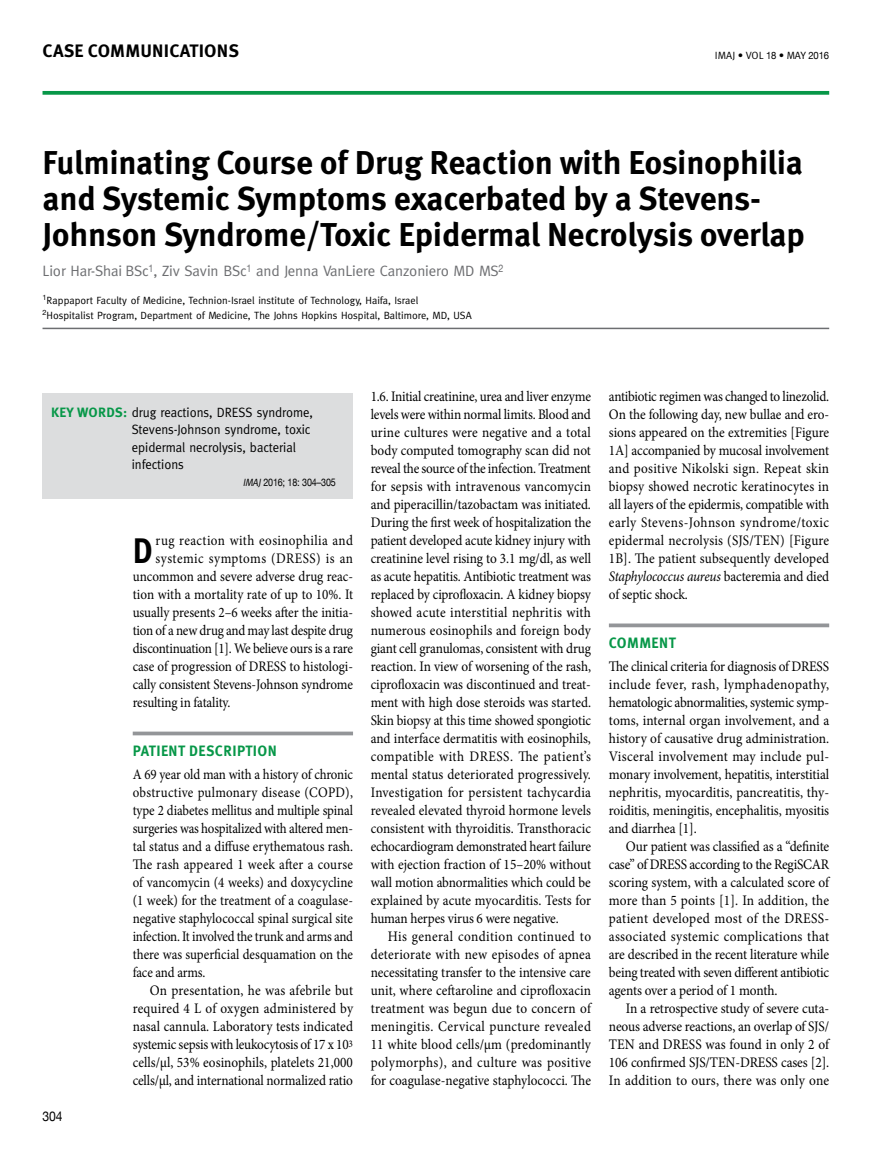
<style>
.page{position:relative;width:893px;height:1149px;background:#fff}
.page>*{position:absolute;margin:0;border:0;box-sizing:border-box;transform-origin:0 0}
.t1{font:700 35.4px "Meta Pro";color:#000;scale:.9 1}
.t2{font:700 33px/36px "Meta Pro";letter-spacing:-.01em;color:#000}
.t3{font:700 18px "Meta Pro";letter-spacing:.01em;color:#000}
.t4{font:15px "Meta";letter-spacing:-.01em;color:#6d6e71}
.t5{font:700 15px "Meta Pro";color:#079748;scale:.95 1}
.t6{font:14.55px/18px "Minion Pro";letter-spacing:-.005em;color:#000;text-align:justify;scale:.91 1}
.t7{font:14.55px/18px "Minion Pro";letter-spacing:-.005em;color:#000;text-align:justify;scale:.92 1}
.t8{font:14.55px/18px "Minion Pro";letter-spacing:-.005em;color:#000;text-align:justify;scale:.89 1}
.t9{font:14.55px "Minion Pro";letter-spacing:-.005em;color:#000;scale:.9 1}
.t10{font:14.55px "Minion Pro";letter-spacing:.03em;color:#000;scale:.9 1}
.t11{font:14.55px "Minion Pro";letter-spacing:.035em;color:#000;scale:.9 1}
.t12{font:13.5px/17.2px "Meta";letter-spacing:-.005em;color:#000;scale:.95 1}
.t13{font:13.5px "Helvetica Neue";color:#000;scale:.9 1}
.t14{font:10.5px/15px "Meta";color:#000}
.t15{font:10.5px "Helvetica Neue";letter-spacing:-.02em;color:#000;scale:.85 1}
.t16{font:10.5px "Meta Pro";letter-spacing:.01em;color:#000}
.s1{font-family:"Helvetica Neue";font-size:10.2px}
.s2{font-family:"Meta"}
.s3{font-family:"Meta Pro";font-weight:700;color:#079748}
.s4{font-family:"Meta";font-style:italic}
.s5{font-size:10.2px}
.s6{font-style:italic}
</style>
<div class="page">
<svg style="left:43px;top:91px;width:786px;height:4px;background:#189e54"></svg>
<div style="left:43px;top:393px;width:310px;height:106px;background:#dcddde"></div>
<svg style="left:133px;top:731px;width:220px;height:4px"></svg>
<svg style="left:609px;top:623px;width:220px;height:4px"></svg>
<hr style="left:43px;top:327px;width:786px;height:2px;background:#6d6e71">
<p class="t3" style="left:43px;top:39px;width:198px">Case Communications</p>
<p class="t16" style="left:715px;top:49px;width:116px">IMAJ • VOL <span class="s1">18</span> • <span class="s2">may</span> <span class="s1">2016</span></p>
<h2 class="t2" style="left:43px;top:145px;width:764px">Fulminating Course of Drug Reaction with Eosinophilia and Systemic Symptoms exacerbated by a Stevens-<br>Johnson Syndrome/Toxic Epidermal Necrolysis overlap</h2>
<p class="t4" style="left:43px;top:262px;width:463px">Lior Har-Shai BSc<sup>1</sup>, Ziv Savin BSc<sup>1</sup> and Jenna VanLiere Canzoniero MD MS<sup>2</sup></p>
<p class="t14" style="left:43px;top:293px;width:431px"><sup>1</sup>Rappaport Faculty of Medicine, Technion-Israel institute of Technology, Haifa, Israel<br><sup>2</sup>Hospitalist Program, Department of Medicine, The Johns Hopkins Hospital, Baltimore, MD, USA</p>
<p class="t12" style="left:132px;top:403px;width:192px;text-indent:-81px"><span class="s3">Key words:</span> drug reactions, DRESS syndrome,<br>Stevens-Johnson syndrome, toxic epidermal necrolysis, bacterial infections</p>
<p class="t15" style="left:243px;top:476px;width:111px"><span class="s4">IMAJ</span>2016; 18: 304–305</p>
<p class="t13" style="left:43px;top:1108px;width:24px">304</p>
<h1 class="t1" style="left:133px;top:528px;width:24px">D</h1>
<p class="t10" style="left:156px;top:530px;width:221px">rug reaction with eosinophilia and</p>
<p class="t11" style="left:156px;top:548px;width:221px">systemic symptoms (DRESS) is an</p>
<p class="t9" style="left:133px;top:566px;width:246px">uncommon and severe adverse drug reac-</p>
<p class="t9" style="left:133px;top:584px;width:246px">tion with a mortality rate of up to 10%. It</p>
<p class="t9" style="left:133px;top:602px;width:246px">usually presents 2–6 weeks after the initia-</p>
<p class="t9" style="left:133px;top:620px;width:246px">tion of a new drug and may last despite drug</p>
<p class="t9" style="left:133px;top:638px;width:246px">discontinuation [1]. We believe ours is a rare</p>
<p class="t9" style="left:133px;top:656px;width:246px">case of progression of DRESS to histologi-</p>
<p class="t9" style="left:133px;top:674px;width:246px">cally consistent Stevens-Johnson syndrome</p>
<p class="t9" style="left:133px;top:692px;width:110px">resulting in fatality.</p>
<p class="t5" style="left:133px;top:741px;width:18px">PATIENT</p>
<p class="t5" style="left:189px;top:741px;width:19px">DESCRI</p>
<p class="t5" style="left:237px;top:741px;width:18px">PTION</p>
<p class="t8" style="left:133px;top:765px;width:249px">A 69 year old man with a history of chronic obstructive pulmonary disease (COPD), type 2 diabetes mellitus and multiple spinal surgeries was hospitalized with altered men&shy;tal status and a diffuse erythematous rash.<br>The rash appeared 1 week after a course of vancomycin (4 weeks) and doxycycline (1 week) for the treatment of a coagulase&shy;negative staphylococcal spinal surgical site infection. It involved the trunk and arms and there was superficial desquamation on the face and arms.</p>
<p class="t6" style="left:133px;top:981px;width:244px;text-indent:17px">On presentation, he was afebrile but required 4 L of oxygen administered by nasal cannula. Laboratory tests indicated systemic sepsis with leukocytosis of 17 x 10<span class="s5">3 </span>cells/µl, 53% eosinophils, platelets 21,000 cells/µl, and international normalized ratio</p>
<p class="t6" style="left:371px;top:387px;width:244px">1.6. Initial creatinine, urea and liver enzyme levels were within normal limits. Blood and urine cultures were negative and a total body computed tomography scan did not reveal the source of the infection. Treatment for sepsis with intravenous vancomycin and piperacillin/tazobactam was initiated.<br>During the first week of hospitalization the patient developed acute kidney injury with creatinine level rising to 3.1 mg/dl, as well as acute hepatitis. Antibiotic treatment was replaced by ciprofloxacin. A kidney biopsy showed acute interstitial nephritis with numerous eosinophils and foreign body giant cell granulomas, consistent with drug reaction. In view of worsening of the rash, ciprofloxacin was discontinued and treat&shy;ment with high dose steroids was started.<br>Skin biopsy at this time showed spongiotic and interface dermatitis with eosinophils, compatible with DRESS. The patient’s mental status deteriorated progressively.<br>Investigation for persistent tachycardia revealed elevated thyroid hormone levels consistent with thyroiditis. Transthoracic echocardiogram demonstrated heart failure with ejection fraction of 15–20% without wall motion abnormalities which could be explained by acute myocarditis. Tests for human herpes virus 6 were negative.</p>
<p class="t6" style="left:371px;top:927px;width:244px;text-indent:17px">His general condition continued to deteriorate with new episodes of apnea necessitating transfer to the intensive care unit, where ceftaroline and ciprofloxacin treatment was begun due to concern of meningitis. Cervical puncture revealed 11 white blood cells/µm (predominantly polymorphs), and culture was positive for coagulase-negative staphylococci. The</p>
<p class="t6" style="left:609px;top:387px;width:244px">antibiotic regimen was changed to linezolid.<br>On the following day, new bullae and ero&shy;sions appeared on the extremities [Figure 1A] accompanied by mucosal involvement and positive Nikolski sign. Repeat skin biopsy showed necrotic keratinocytes in all layers of the epidermis, compatible with early Stevens-Johnson syndrome/toxic epidermal necrolysis (SJS/TEN) [Figure 1B]. The patient subsequently developed <span class="s6">Staphylococcus aureus</span> bacteremia and died of septic shock.</p>
<p class="t5" style="left:609px;top:633px;width:12px">COMMENT</p>
<p class="t7" style="left:609px;top:657px;width:241px">The clinical criteria for diagnosis of DRESS include fever, rash, lymphadenopathy, hematologic abnormalities, systemic symp&shy;toms, internal organ involvement, and a history of causative drug administration.<br>Visceral involvement may include pul&shy;monary involvement, hepatitis, interstitial nephritis, myocarditis, pancreatitis, thy&shy;roiditis, meningitis, encephalitis, myositis and diarrhea [1].</p>
<p class="t7" style="left:609px;top:837px;width:241px;text-indent:17px">Our patient was classified as a “definite case” of DRESS according to the RegiSCAR scoring system, with a calculated score of more than 5 points [1]. In addition, the patient developed most of the DRESS&shy;associated systemic complications that are described in the recent literature while being treated with seven different antibiotic agents over a period of 1 month.</p>
<p class="t7" style="left:609px;top:999px;width:241px;text-indent:17px">In a retrospective study of severe cuta&shy;neous adverse reactions, an overlap of SJS/ TEN and DRESS was found in only 2 of 106 confirmed SJS/TEN-DRESS cases [2].<br>In addition to ours, there was only one</p>
</div>
